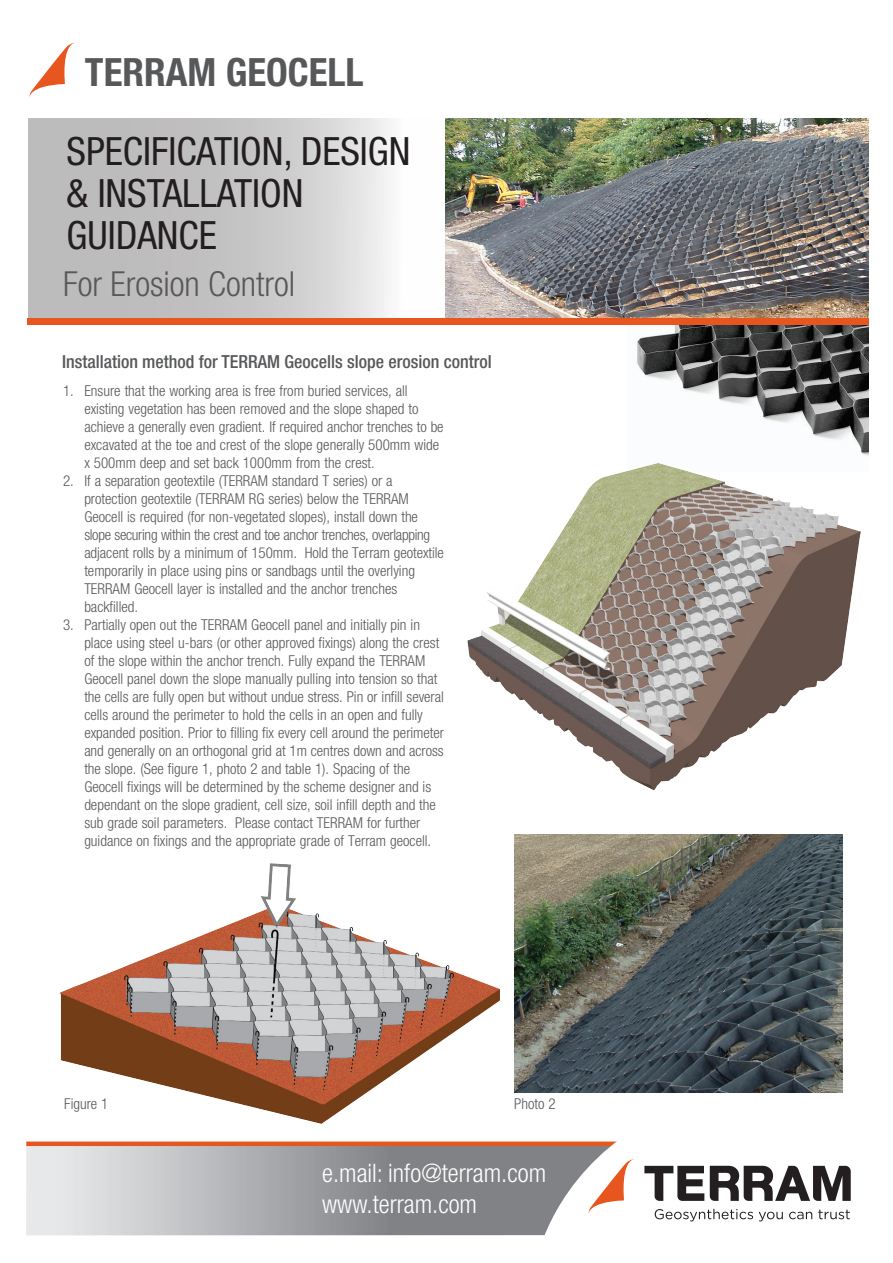
<style>
.page{position:relative;width:893px;height:1263px;background:#fff}
.page>*{position:absolute;margin:0;border:0;box-sizing:border-box;transform-origin:0 0}
.t1{font:condensed 39px/42px "Helvetica Neue";color:#231f20}
.t2{font:700 condensed 39px "Helvetica Neue";color:#57585a}
.t3{font:300 condensed 34.5px "Helvetica Neue";color:#57585a}
.t4{font:300 condensed 25.5px/30.6px "Helvetica Neue";color:#fff}
.t5{font:500 condensed 18px "Helvetica Neue";color:#57585a}
.t6{font:300 condensed 15px/18px "Helvetica Neue";color:#57585a}
</style>
<div class="page">
<svg style="left:28px;top:118px;width:361px;height:200px;background:#c9c8c8"></svg>
<svg style="left:26px;top:1146px;width:508px;height:89px;background:#a9abad"></svg>
<div style="left:0;top:1141px;width:753px;height:5px;background:#e85620"></div>
<svg style="left:534px;top:1141px;width:316px;height:95px"></svg>
<svg style="left:644px;top:1166px;width:60px;height:35px"></svg>
<svg style="left:710px;top:1166px;width:141px;height:35px"></svg>
<svg style="left:655px;top:1209px;width:98px;height:12px"></svg>
<svg style="left:759px;top:1212px;width:24px;height:9px"></svg>
<svg style="left:789px;top:1212px;width:23px;height:7px"></svg>
<svg style="left:818px;top:1209px;width:32px;height:10px"></svg>
<svg style="left:587px;top:1159px;width:48px;height:55px"></svg>
<div style="left:0;top:1136px;width:26px;height:126px;background:#fff"></div>
<img style="left:627px;top:324px;width:242px;height:132px">
<img style="left:468px;top:463px;width:393px;height:327px">
<img style="left:445px;top:118px;width:424px;height:200px">
<div style="left:27px;top:318px;width:842px;height:6px;background:#e85620"></div>
<svg style="left:29px;top:43px;width:45px;height:54px"></svg>
<img style="left:515px;top:834px;width:328px;height:259px">
<img style="left:38px;top:857px;width:492px;height:296px">
<h1 class="t2" style="left:85px;top:48px;width:280px">TERRAM GEOCELL</h1>
<h1 class="t1" style="left:67px;top:130px;width:345px">SPECIFICATION, DESIGN &amp; INSTALLATION<br>GUIDANCE</h1>
<h2 class="t3" style="left:63px;top:264px;width:233px">For Erosion Control</h2>
<p class="t5" style="left:62px;top:351px;width:431px">Installation method for TERRAM Geocells slope erosion control</p>
<p class="t6" style="left:84px;top:382px;width:361px;text-indent:-21px">1. Ensure that the working area is free from buried services, all existing vegetation has been removed and the slope shaped to achieve a generally even gradient. If required anchor trenches to be excavated at the toe and crest of the slope generally 500mm wide x 500mm deep and set back 1000mm from the crest.</p>
<p class="t6" style="left:84px;top:472px;width:361px;text-indent:-21px">2. If a separation geotextile (TERRAM standard T series) or a protection geotextile (TERRAM RG series) below the TERRAM Geocell is required (for non-vegetated slopes), install down the slope securing within the crest and toe anchor trenches, overlapping adjacent rolls by a minimum of 150mm. Hold the Terram geotextile temporarily in place using pins or sandbags until the overlying TERRAM Geocell layer is installed and the anchor trenches backfilled.</p>
<p class="t6" style="left:84px;top:616px;width:361px;text-indent:-21px">3. Partially open out the TERRAM Geocell panel and initially pin in place using steel u-bars (or other approved fixings) along the crest of the slope within the anchor trench. Fully expand the TERRAM Geocell panel down the slope manually pulling into tension so that the cells are fully open but without undue stress. Pin or infill several cells around the perimeter to hold the cells in an open and fully expanded position. Prior to filling fix every cell around the perimeter and generally on an orthogonal grid at 1m centres down and across the slope. (See figure 1, photo 2 and table 1). Spacing of the Geocell fixings will be determined by the scheme designer and is dependant on the slope gradient, cell size, soil infill depth and the sub grade soil parameters. Please contact TERRAM for further guidance on fixings and the appropriate grade of Terram geocell.</p>
<p class="t6" style="left:64px;top:1095px;width:46px">Figure 1</p>
<p class="t6" style="left:514px;top:1095px;width:43px">Photo 2</p>
<h3 class="t4" style="left:322px;top:1158px;width:225px">e.mail: info@terram.com www.terram.com</h3>
</div>
